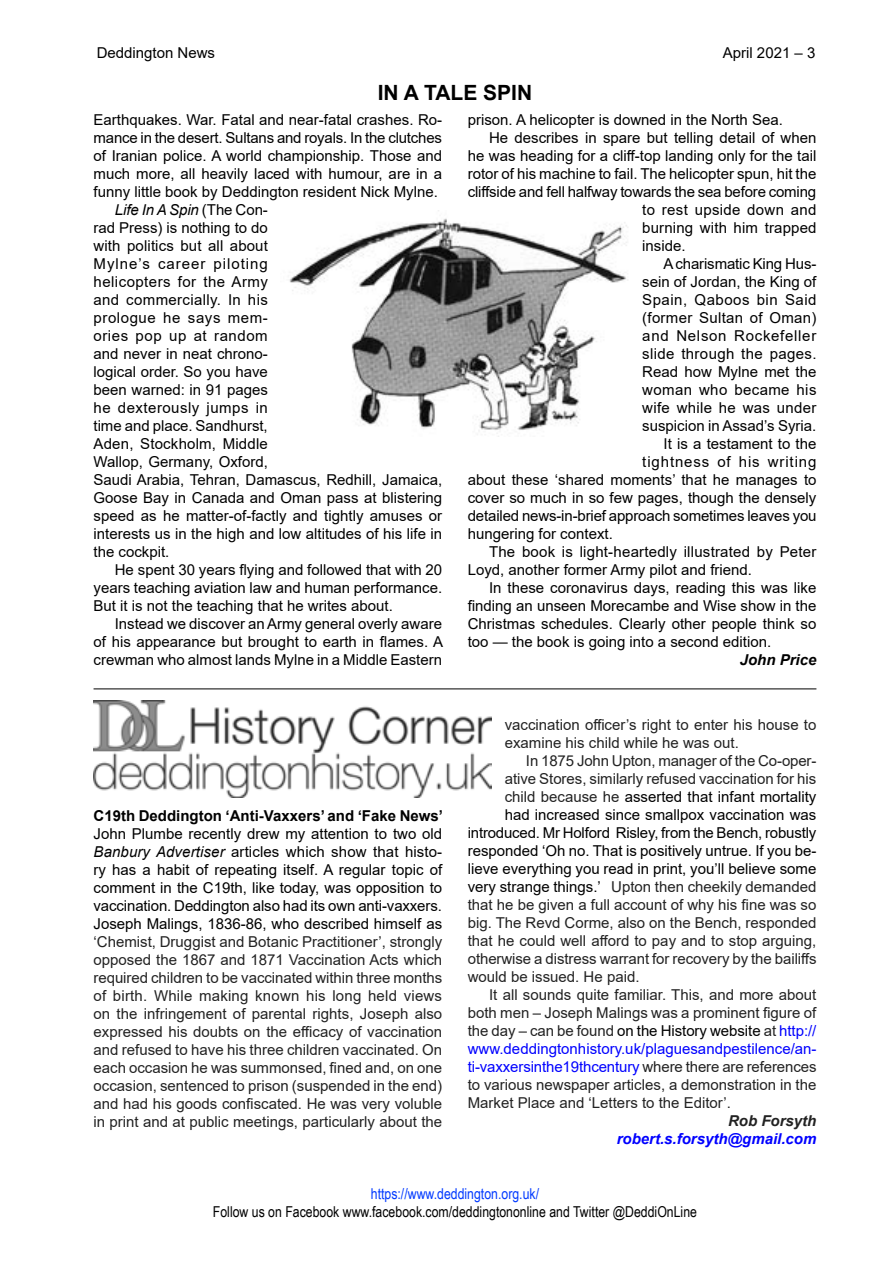
<style>
.page{position:relative;width:893px;height:1263px;background:#fff}
.page>*{position:absolute;margin:0;border:0;box-sizing:border-box;transform-origin:0 0}
.t1{font:700 21px "Arial";color:#000}
.t2{font:15px/18px "Arial";color:#000;text-align:justify}
.t3{font:15px/18px "Arial";color:#222;text-align:justify}
.t4{font:15px "Arial";letter-spacing:-.01em;color:#00f}
.t5{font:15px "Arial Narrow";color:#000}
.t6{font:15px "Arial";letter-spacing:.025em;color:#000}
.t7{font:15px "Arial";letter-spacing:.02em;color:#000}
.t8{font:700 15px "Arial";color:#000}
.t9{font:15px "Arial";letter-spacing:.03em;color:#000}
.t10{font:15px "Arial";letter-spacing:.035em;color:#000}
.t11{font:15px "Arial Narrow";color:#023aff}
.t12{font:italic 700 15px "Arial";color:#00f}
.t13{font:15px "Arial";letter-spacing:.065em;color:#000}
.t14{font:15px "Arial";letter-spacing:.06em;color:#000}
.t15{font:15px "Arial";letter-spacing:.045em;color:#000}
.t16{font:italic 15px "Arial";letter-spacing:-.005em;color:#000}
.t17{font:15px "Arial";letter-spacing:.04em;color:#000}
.t18{font:italic 700 15px "Arial";color:#222}
.t19{font:italic 700 15px "Arial";color:#000}
.s1{font-style:normal}
.s2{font-style:italic}
.s3{color:#222}
.s4{color:#000}
.s5{color:#00f}
</style>
<div class="page">
<img style="left:289px;top:210px;width:339px;height:227px">
<hr style="left:94px;top:689px;width:722px;height:1px;background:#000">
<img style="left:94px;top:701px;width:398px;height:96px">
<p class="t2" style="left:97px;top:44px;width:120px">Deddington News</p>
<p class="t2" style="left:723px;top:44px;width:94px">April 2021 – 3</p>
<h1 class="t1" style="left:378px;top:78px;width:156px">IN A TALE SPIN</h1>
<p class="t2" style="left:94px;top:110px;width:350px">Earthquakes. War. Fatal and near-fatal crashes. Ro-</p>
<p class="t2" style="left:94px;top:128px;width:350px">mance in the desert. Sultans and royals. In the clutches</p>
<p class="t2" style="left:94px;top:146px;width:350px">of Iranian police. A world championship. Those and</p>
<p class="t2" style="left:94px;top:164px;width:350px">much more, all heavily laced with humour, are in a</p>
<p class="t2" style="left:94px;top:182px;width:346px">funny little book by Deddington resident Nick Mylne.</p>
<p class="t16" style="left:115px;top:200px;width:155px">Life In A Spin <span class="s1">(The Con-</span></p>
<p class="t2" style="left:94px;top:218px;width:176px">rad Press) is nothing to do</p>
<p class="t2" style="left:94px;top:236px;width:176px">with politics but all about</p>
<p class="t13" style="left:94px;top:253px;width:176px">Mylne’s career piloting</p>
<p class="t9" style="left:94px;top:271px;width:176px">helicopters for the Army</p>
<p class="t6" style="left:94px;top:289px;width:176px">and commercially. In his</p>
<p class="t17" style="left:94px;top:307px;width:176px">prologue he says mem-</p>
<p class="t10" style="left:94px;top:325px;width:176px">ories pop up at random</p>
<p class="t2" style="left:94px;top:344px;width:176px">and never in neat chrono-</p>
<p class="t2" style="left:94px;top:362px;width:176px">logical order. So you have</p>
<p class="t2" style="left:94px;top:380px;width:176px">been warned: in 91 pages</p>
<p class="t9" style="left:94px;top:397px;width:176px">he dexterously jumps in</p>
<p class="t2" style="left:94px;top:416px;width:176px">time and place. Sandhurst,</p>
<p class="t2" style="left:94px;top:434px;width:176px">Aden, Stockholm, Middle</p>
<p class="t2" style="left:94px;top:452px;width:176px">Wallop, Germany, Oxford,</p>
<p class="t2" style="left:94px;top:470px;width:350px">Saudi Arabia, Tehran, Damascus, Redhill, Jamaica,</p>
<p class="t2" style="left:94px;top:488px;width:350px">Goose Bay in Canada and Oman pass at blistering</p>
<p class="t2" style="left:94px;top:506px;width:350px">speed as he matter-of-factly and tightly amuses or</p>
<p class="t2" style="left:94px;top:524px;width:350px">interests us in the high and low altitudes of his life in</p>
<p class="t2" style="left:94px;top:542px;width:77px">the cockpit.</p>
<p class="t2" style="left:115px;top:560px;width:329px">He spent 30 years flying and followed that with 20</p>
<p class="t2" style="left:94px;top:578px;width:350px">years teaching aviation law and human performance.</p>
<p class="t2" style="left:94px;top:596px;width:301px">But it is not the teaching that he writes about.</p>
<p class="t2" style="left:115px;top:614px;width:329px">Instead we discover an Army general overly aware</p>
<p class="t2" style="left:94px;top:632px;width:351px">of his appearance but brought to earth in flames. A</p>
<p class="t2" style="left:94px;top:650px;width:350px">crewman who almost lands Mylne in a Middle Eastern</p>
<p class="t8" style="left:94px;top:805px;width:351px">C19th Deddington ‘Anti-Vaxxers’ and ‘Fake News’</p>
<p class="t2" style="left:94px;top:825px;width:350px">John Plumbe recently drew my attention to two old <span class="s2">Banbury Advertiser</span> articles which show that histo&shy;ry has a habit of repeating itself. A regular topic of comment in the C19th, like today, was opposition to vaccination. Deddington also had its own anti-vaxxers.<br>Joseph Malings, 1836-86, who described himself as</p>
<p class="t3" style="left:94px;top:933px;width:350px">‘Chemist, Druggist and Botanic Practitioner’, strongly opposed the 1867 and 1871 Vaccination Acts which required children to be vaccinated within three months of birth. While making known his long held views on the infringement of parental rights, Joseph also expressed his doubts on the efficacy of vaccination and refused to have his three children vaccinated. On each occasion he was summonsed, fined and, on one occasion, sentenced to prison (suspended in the end) and had his goods confiscated. He was very voluble in print and at public meetings, particularly about the</p>
<p class="t2" style="left:468px;top:110px;width:317px">prison. A helicopter is downed in the North Sea.</p>
<p class="t2" style="left:489px;top:128px;width:329px">He describes in spare but telling detail of when</p>
<p class="t2" style="left:468px;top:146px;width:350px">he was heading for a cliff-top landing only for the tail</p>
<p class="t2" style="left:468px;top:164px;width:350px">rotor of his machine to fail. The helicopter spun, hit the</p>
<p class="t2" style="left:468px;top:182px;width:350px">cliffside and fell halfway towards the sea before coming</p>
<p class="t7" style="left:642px;top:199px;width:176px">to rest upside down and</p>
<p class="t2" style="left:642px;top:218px;width:176px">burning with him trapped</p>
<p class="t2" style="left:642px;top:236px;width:45px">inside.</p>
<p class="t2" style="left:663px;top:254px;width:154px">A charismatic King Hus-</p>
<p class="t2" style="left:642px;top:272px;width:176px">sein of Jordan, the King of</p>
<p class="t10" style="left:642px;top:289px;width:176px">Spain, Qaboos bin Said</p>
<p class="t7" style="left:642px;top:307px;width:176px">(former Sultan of Oman)</p>
<p class="t15" style="left:642px;top:325px;width:176px">and Nelson Rockefeller</p>
<p class="t6" style="left:642px;top:343px;width:176px">slide through the pages.</p>
<p class="t2" style="left:642px;top:362px;width:176px">Read how Mylne met the</p>
<p class="t6" style="left:642px;top:379px;width:176px">woman who became his</p>
<p class="t7" style="left:642px;top:397px;width:176px">wife while he was under</p>
<p class="t2" style="left:642px;top:416px;width:176px">suspicion in Assad’s Syria.</p>
<p class="t2" style="left:663px;top:434px;width:154px">It is a testament to the</p>
<p class="t14" style="left:642px;top:451px;width:176px">tightness of his writing</p>
<p class="t2" style="left:468px;top:470px;width:350px">about these ‘shared moments’ that he manages to</p>
<p class="t2" style="left:468px;top:488px;width:350px">cover so much in so few pages, though the densely</p>
<p class="t2" style="left:468px;top:506px;width:350px">detailed news-in-brief approach sometimes leaves you</p>
<p class="t2" style="left:468px;top:524px;width:147px">hungering for context.</p>
<p class="t2" style="left:489px;top:542px;width:329px">The book is light-heartedly illustrated by Peter</p>
<p class="t2" style="left:468px;top:560px;width:286px">Loyd, another former Army pilot and friend.</p>
<p class="t2" style="left:489px;top:578px;width:329px">In these coronavirus days, reading this was like</p>
<p class="t2" style="left:468px;top:596px;width:350px">finding an unseen Morecambe and Wise show in the</p>
<p class="t2" style="left:468px;top:614px;width:350px">Christmas schedules. Clearly other people think so</p>
<p class="t2" style="left:468px;top:632px;width:305px">too — the book is going into a second edition.</p>
<p class="t19" style="left:740px;top:649px;width:78px">John Price</p>
<p class="t3" style="left:505px;top:715px;width:313px">vaccination officer’s right to enter his house to examine his child while he was out.</p>
<p class="t3" style="left:526px;top:751px;width:292px">In 1875 John Upton, manager of the Co-oper-</p>
<p class="t3" style="left:505px;top:769px;width:313px">ative Stores, similarly refused vaccination for his</p>
<p class="t2" style="left:505px;top:787px;width:313px"><span class="s3">child because he</span> asserted that infant mortality</p>
<p class="t2" style="left:505px;top:805px;width:313px">had increased since smallpox vaccination was</p>
<p class="t2" style="left:468px;top:823px;width:350px">introduced. Mr Holford Risley, from the Bench, robustly</p>
<p class="t2" style="left:468px;top:841px;width:350px">responded ‘Oh no. That is positively untrue. If you be-</p>
<p class="t2" style="left:468px;top:859px;width:350px">lieve everything you read in print, you’ll believe some</p>
<p class="t3" style="left:468px;top:877px;width:350px"><span class="s4">very strange things.’</span> Upton then cheekily demanded</p>
<p class="t3" style="left:468px;top:895px;width:350px">that he be given a full account of why his fine was so</p>
<p class="t3" style="left:468px;top:913px;width:350px">big. The Revd Corme, also on the Bench, responded</p>
<p class="t3" style="left:468px;top:931px;width:350px">that he could well afford to pay and to stop arguing,</p>
<p class="t3" style="left:468px;top:949px;width:350px">otherwise a distress warrant for recovery by the bailiffs</p>
<p class="t3" style="left:468px;top:967px;width:173px">would be issued. He paid.</p>
<p class="t3" style="left:489px;top:985px;width:329px">It all sounds quite familiar. This, and more about</p>
<p class="t3" style="left:468px;top:1003px;width:350px">both men – Joseph Malings was a prominent figure of</p>
<p class="t3" style="left:468px;top:1021px;width:350px">the day – can be found <span class="s4">on the History website</span> at <span class="s5">http://</span></p>
<p class="t4" style="left:468px;top:1038px;width:350px">www.deddingtonhistory.uk/plaguesandpestilence/an-</p>
<p class="t4" style="left:468px;top:1056px;width:350px">ti-vaxxersinthe19thcentury <span class="s3">where there are references</span></p>
<p class="t3" style="left:468px;top:1075px;width:350px">to various newspaper articles, a demonstration in the</p>
<p class="t3" style="left:468px;top:1093px;width:265px">Market Place and ‘Letters to the Editor’.</p>
<p class="t18" style="left:728px;top:1110px;width:90px">Rob Forsyth</p>
<p class="t12" style="left:617px;top:1128px;width:201px">robert.s.forsyth@gmail.com</p>
<p class="t11" style="left:371px;top:1182px;width:170px">https://www.deddington.org.uk/</p>
<p class="t5" style="left:213px;top:1200px;width:486px">Follow us on Facebook www.facebook.com/deddingtononline and Twitter @DeddiOnLine</p>
</div>
